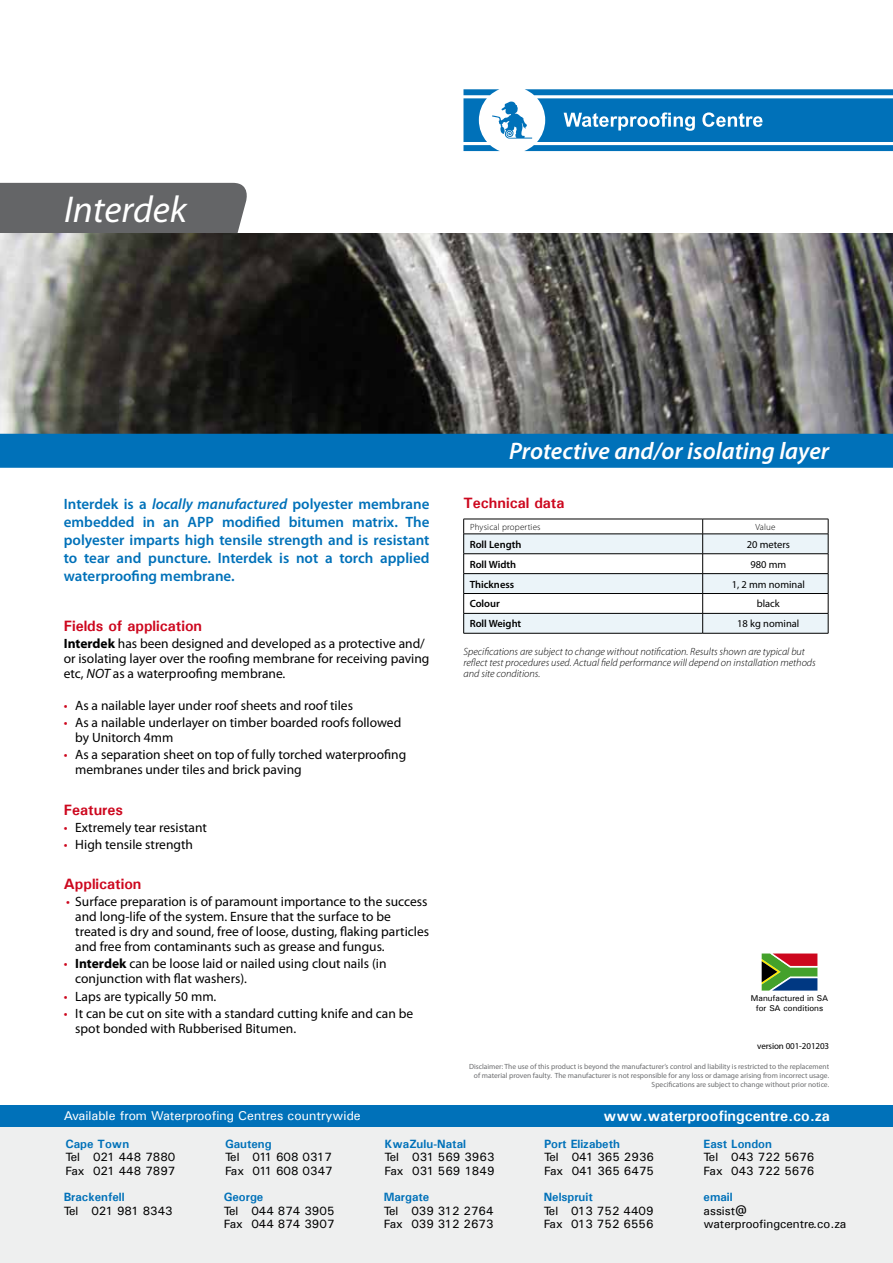
<style>
.page{position:relative;width:893px;height:1263px;background:#fff}
.page>*{position:absolute;margin:0;border:0;box-sizing:border-box;transform-origin:0 0}
.t1{font:italic 37.5px "Myriad Pro";color:#fff}
.t2{font:italic 600 24px "Myriad Pro";color:#fff}
.t3{font:600 15px/18px "Myriad Pro";color:#0071b9;text-align:justify}
.t4{font:700 15px "Univers";color:#cd071e}
.t5{font:700 15px "Univers";color:#fff}
.t6{font:13.5px/15px "Myriad Pro";color:#000}
.t7{font:13.5px "Univers";color:#fff}
.t8{font:12.75px "Univers";color:#fff}
.t9{font:12px/13.5px "Univers";color:#000}
.t10{font:700 12px "Univers";color:#0071b9}
.t11{font:italic 300 10.5px/11.2px "Myriad Pro";color:#000}
.t12{font:600 10.5px "Myriad Pro";color:#000}
.t13{font:10.5px "Myriad Pro";color:#000}
.t14{font:300 9px "Myriad Pro";letter-spacing:.02em;color:#000}
.t15{font:9px "Myriad Pro";letter-spacing:-.01em;color:#000}
.t16{font:8.4px/10.1px "Univers";color:#000;text-align:center}
.t17{font:7.5px/9px "Myriad Pro";color:#6b6c6e;text-align:right}
.s1{font-style:italic}
.s2{font-weight:700}
.s3{color:#cd071e}
</style>
<div class="page">
<div style="left:0;top:183px;width:251px;height:51px;background:#646567"></div>
<img style="left:0;top:234px;width:893px;height:200px">
<svg style="left:463px;top:89px;width:430px;height:62px"></svg>
<div style="left:0;top:434px;width:893px;height:34px;background:#0071b9"></div>
<svg style="left:463px;top:519px;width:366px;height:114px"></svg>
<hr style="left:463px;top:534px;width:240px;height:1px;background:#000">
<hr style="left:463px;top:553px;width:240px;height:1px;background:#000">
<hr style="left:463px;top:573px;width:240px;height:1px;background:#000">
<hr style="left:463px;top:593px;width:240px;height:1px;background:#000">
<hr style="left:463px;top:613px;width:240px;height:1px;background:#000">
<hr style="left:463px;top:633px;width:240px;height:1px;background:#000">
<hr style="left:703px;top:534px;width:125px;height:1px;background:#000">
<hr style="left:703px;top:553px;width:125px;height:1px;background:#000">
<hr style="left:703px;top:573px;width:125px;height:1px;background:#000">
<hr style="left:703px;top:593px;width:125px;height:1px;background:#000">
<hr style="left:703px;top:613px;width:125px;height:1px;background:#000">
<hr style="left:703px;top:633px;width:125px;height:1px;background:#000">
<svg style="left:762px;top:953px;width:55px;height:37px;background:#67694b"></svg>
<div style="left:0;top:1106px;width:893px;height:157px;background:#eeefef"></div>
<div style="left:0;top:1106px;width:893px;height:21px;background:#0071b9"></div>
<h1 class="t1" style="left:64px;top:186px;width:124px">Interdek</h1>
<p class="t3" style="left:64px;top:494px;width:367px">Interdek is a <span class="s1">locally manufactured</span> polyester membrane embedded in an APP modified bitumen matrix. The polyester imparts high tensile strength and is resistant to tear and puncture. Interdek is not a torch applied waterproofing membrane.</p>
<p class="t4" style="left:64px;top:616px;width:140px">Fields of application</p>
<p class="t6" style="left:64px;top:636px;width:367px"><span class="s2">Interdek</span> has been designed and developed as a protective and/ or isolating layer over the roofing membrane for receiving paving etc, <span class="s1">NOT</span> as a waterproofing membrane.</p>
<p class="t6" style="left:64px;top:698px;width:291px"><span class="s3">•</span> As a nailable layer under roof sheets and roof tiles</p>
<p class="t6" style="left:75px;top:715px;width:328px;text-indent:-11px"><span class="s3">•</span> As a nailable underlayer on timber boarded roofs followed by Unitorch 4mm</p>
<p class="t6" style="left:75px;top:747px;width:332px;text-indent:-11px"><span class="s3">•</span> As a separation sheet on top of fully torched waterproofing membranes under tiles and brick paving</p>
<p class="t4" style="left:64px;top:800px;width:61px">Features</p>
<p class="t6" style="left:64px;top:819px;width:145px"><span class="s3">•</span> Extremely tear resistant</p>
<p class="t6" style="left:64px;top:837px;width:131px"><span class="s3">•</span> High tensile strength</p>
<p class="t4" style="left:64px;top:874px;width:79px">Application</p>
<p class="t6" style="left:75px;top:894px;width:355px;text-indent:-9px"><span class="s3">•</span> Surface preparation is of paramount importance to the success and long-life of the system. Ensure that the surface to be treated is dry and sound, free of loose, dusting, flaking particles and free from contaminants such as grease and fungus.</p>
<p class="t6" style="left:75px;top:956px;width:313px;text-indent:-11px"><span class="s3">•</span> <span class="s2">Interdek</span> can be loose laid or nailed using clout nails (in conjunction with flat washers).</p>
<p class="t6" style="left:64px;top:988px;width:154px"><span class="s3">•</span> Laps are typically 50 mm.</p>
<p class="t6" style="left:75px;top:1005px;width:339px;text-indent:-11px"><span class="s3">•</span> It can be cut on site with a standard cutting knife and can be spot bonded with Rubberised Bitumen.</p>
<h2 class="t2" style="left:509px;top:435px;width:322px">Protective and/or isolating layer</h2>
<p class="t4" style="left:463px;top:493px;width:103px">Technical data</p>
<p class="t14" style="left:470px;top:521px;width:72px">Physical properties</p>
<p class="t14" style="left:755px;top:521px;width:22px">Value</p>
<p class="t12" style="left:470px;top:537px;width:53px">Roll Length</p>
<p class="t13" style="left:747px;top:538px;width:45px">20 meters</p>
<p class="t12" style="left:470px;top:557px;width:48px">Roll Width</p>
<p class="t13" style="left:750px;top:558px;width:37px">980 mm</p>
<p class="t12" style="left:470px;top:577px;width:46px">Thickness</p>
<p class="t13" style="left:732px;top:577px;width:75px">1, 2 mm nominal</p>
<p class="t12" style="left:470px;top:597px;width:32px">Colour</p>
<p class="t13" style="left:757px;top:597px;width:25px">black</p>
<p class="t12" style="left:470px;top:617px;width:53px">Roll Weight</p>
<p class="t13" style="left:737px;top:617px;width:64px">18 kg nominal</p>
<p class="t11" style="left:463px;top:645px;width:354px">Specifications are subject to change without notification. Results shown are typical but reflect test procedures used. Actual field performance will depend on installation methods and site conditions.</p>
<p class="t16" style="left:751px;top:993px;width:79px">Manufactured in SA for SA conditions</p>
<p class="t15" style="left:757px;top:1040px;width:73px">version 001-201203</p>
<p class="t17" style="left:469px;top:1061px;width:362px">Disclaimer: The use of this product is beyond the manufacturer’s control and liability is restricted to the replacement of material proven faulty. The manufacturer is not responsible for any loss or damage arising from incorrect usage.<br>Specifications are subject to change without prior notice.</p>
<p class="t8" style="left:64px;top:1108px;width:298px">Available from Waterproofing Centres countrywide</p>
<p class="t5" style="left:604px;top:1107px;width:228px">www.waterproofingcentre.co.za</p>
<p class="t7" style="left:631px;top:1107px;width:200px">www.waterproofingcentre.co.za</p>
<p class="t10" style="left:65px;top:1136px;width:65px">Cape Town</p>
<p class="t9" style="left:65px;top:1150px;width:111px">Tel 021 448 7880<br>Fax 021 448 7897</p>
<p class="t10" style="left:64px;top:1189px;width:62px">Brackenfell</p>
<p class="t9" style="left:64px;top:1203px;width:111px">Tel 021 981 8343</p>
<p class="t10" style="left:225px;top:1136px;width:48px">Gauteng</p>
<p class="t9" style="left:225px;top:1150px;width:109px">Tel 011 608 0317<br>Fax 011 608 0347</p>
<p class="t10" style="left:224px;top:1189px;width:41px">George</p>
<p class="t9" style="left:224px;top:1203px;width:112px">Tel 044 874 3905<br>Fax 044 874 3907</p>
<p class="t10" style="left:385px;top:1136px;width:83px">KwaZulu-Natal</p>
<p class="t9" style="left:385px;top:1150px;width:111px">Tel 031 569 3963<br>Fax 031 569 1849</p>
<p class="t10" style="left:384px;top:1189px;width:47px">Margate</p>
<p class="t9" style="left:384px;top:1203px;width:111px">Tel 039 312 2764<br>Fax 039 312 2673</p>
<p class="t10" style="left:544px;top:1136px;width:77px">Port Elizabeth</p>
<p class="t9" style="left:544px;top:1150px;width:111px">Tel 041 365 2936<br>Fax 041 365 6475</p>
<p class="t10" style="left:544px;top:1189px;width:51px">Nelspruit</p>
<p class="t9" style="left:544px;top:1203px;width:111px">Tel 013 752 4409<br>Fax 013 752 6556</p>
<p class="t10" style="left:704px;top:1136px;width:70px">East London</p>
<p class="t9" style="left:704px;top:1150px;width:112px">Tel 043 722 5676<br>Fax 043 722 5676</p>
<p class="t10" style="left:704px;top:1189px;width:31px">email</p>
<p class="t9" style="left:704px;top:1203px;width:144px">assist@ waterproofingcentre.co.za</p>
</div>
